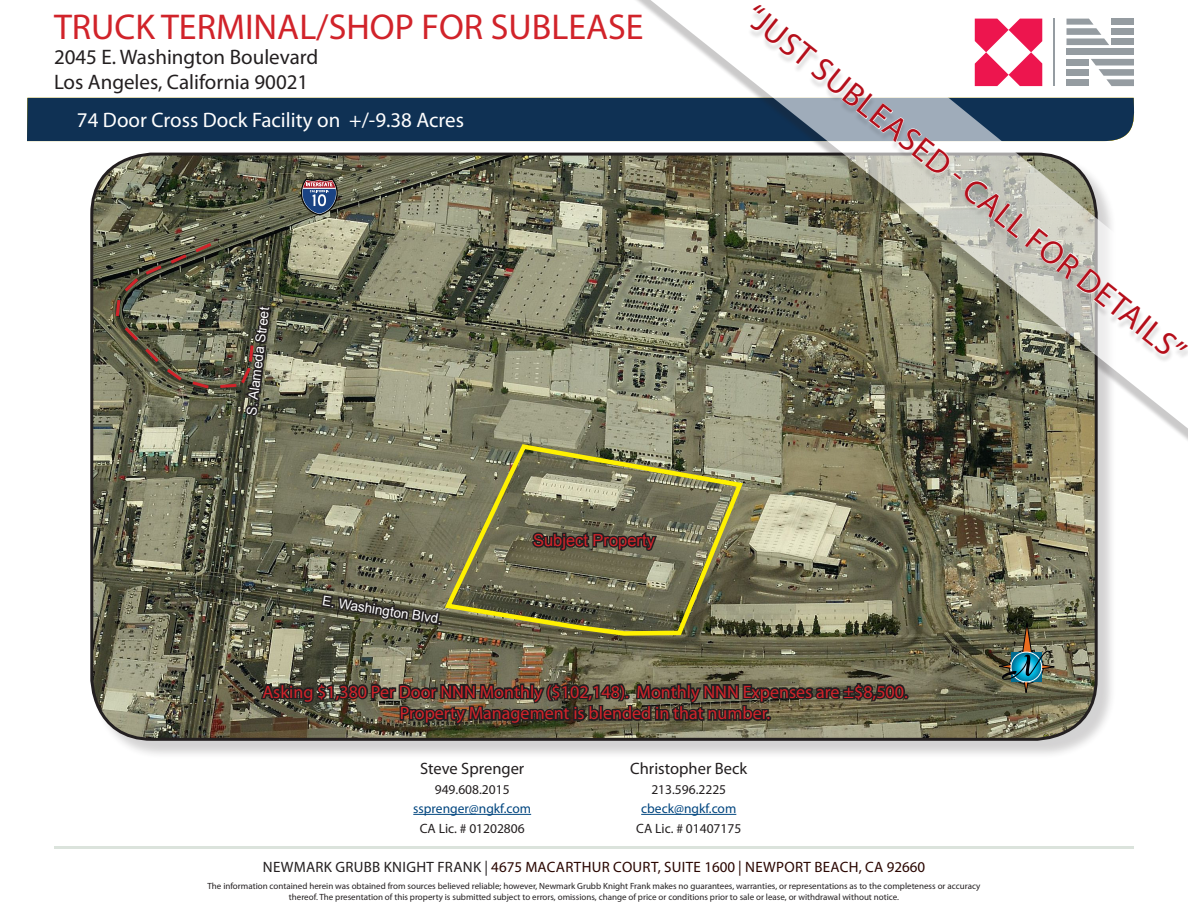
<style>
.page{position:relative;width:1188px;height:918px;background:#fff}
.page>*{position:absolute;margin:0;border:0;box-sizing:border-box;transform-origin:0 0}
.t1{font:36px "Myriad Pro";color:#d1232a}
.t2{font:33px "Myriad Pro";color:#b50e1a}
.t3{font:21px/25.2px "Myriad Pro";color:#231f20}
.t4{font:21px "Myriad Pro";color:#fff}
.t5{font:18px "Myriad Pro";color:#d1232a}
.t6{font:16.5px "Myriad Pro";color:#231f20}
.t7{font:16.5px "Arial";color:#d1232a}
.t8{font:15px "Myriad Pro";letter-spacing:.02em;color:#2a0600}
.t9{font:13.5px/19.5px "Myriad Pro";color:#231f20;text-align:center}
.t10{font:13.5px "Arial";color:#fff}
.t11{font:13.5px "Myriad Pro";color:#01457f}
.t12{font:9px/10.5px "Myriad Pro";color:#231f20;text-align:center}
.s1{color:#01457f}
.s2{color:#231f20}
</style>
<div class="page">
<hr style="left:54px;top:846px;width:1080px;height:3px;background:#dbe3dc">
<div style="left:27px;top:98px;width:533px;height:43px;background:#0f3154"></div>
<img style="left:92px;top:154px;width:1004px;height:585px">
<svg style="left:562px;top:0;width:626px;height:534px"></svg>
<div style="left:748px;top:8px;width:440px;height:356px;background:#231f20;opacity:.15"></div>
<svg style="left:749px;top:5px;width:439px;height:351px"></svg>
<img style="left:999px;top:622px;width:56px;height:72px">
<svg style="left:300px;top:177px;width:38px;height:39px"></svg>
<svg style="left:114px;top:240px;width:159px;height:178px;background:#64614e"></svg>
<svg style="left:259px;top:514px;width:650px;height:240px;background:#726f5a"></svg>
<hr style="left:413px;top:814px;width:118px;height:1px;background:#01457f">
<hr style="left:641px;top:814px;width:95px;height:1px;background:#01457f">
<svg style="left:442px;top:442px;width:304px;height:196px;background:#7b7955"></svg>
<p class="t1" style="left:54px;top:4px;width:591px">TRUCK TERMINAL/SHOP FOR SUBLEASE</p>
<p class="t3" style="left:54px;top:44px;width:266px">2045 E. Washington Boulevard<br>Los Angeles, California 90021</p>
<p class="t4" style="left:77px;top:107px;width:389px">74 Door Cross Dock Facility on +/-9.38 Acres</p>
<p class="t10" style="left:243px;top:414px;width:110px;rotate:-83deg">S. Alameda Street</p>
<p class="t10" style="left:324px;top:592px;width:123px;rotate:9deg">E. Washington Blvd.</p>
<p class="t7" style="left:533px;top:529px;width:123px">Subject Property</p>
<p class="t2" style="left:764px;top:-6px;width:553px;rotate:39deg">“JUST SUBLEASED - CALL FOR DETAILS”</p>
<p class="t5" style="left:262px;top:681px;width:647px">Asking $1,380 Per Door NNN Monthly ($102,148). Monthly NNN Expenses are ±$8,500.</p>
<p class="t5" style="left:400px;top:702px;width:372px">Property Management is blended in that number.</p>
<p class="t6" style="left:420px;top:758px;width:106px">Steve Sprenger</p>
<p class="t9" style="left:435px;top:779px;width:76px">949.608.2015</p>
<p class="t11" style="left:413px;top:800px;width:119px">ssprenger@ngkf.com</p>
<p class="t9" style="left:420px;top:818px;width:107px">CA Lic. # 01202806</p>
<p class="t6" style="left:630px;top:758px;width:119px">Christopher Beck</p>
<p class="t9" style="left:636px;top:779px;width:107px">213.596.2225 <span class="s1">cbeck@ngkf.com<br></span>CA Lic. # 01407175</p>
<p class="t8" style="left:263px;top:858px;width:664px"><span class="s2">NEWMARK GRUBB KNIGHT FRANK |</span> 4675 MACARTHUR COURT, SUITE 1600 | NEWPORT BEACH, CA 92660</p>
<p class="t12" style="left:208px;top:881px;width:774px">The information contained herein was obtained from sources believed reliable; however, Newmark Grubb Knight Frank makes no guarantees, warranties, or representations as to the completeness or accuracy thereof. The presentation of this property is submitted subject to errors, omissions, change of price or conditions prior to sale or lease, or withdrawal without notice.</p>
</div>
